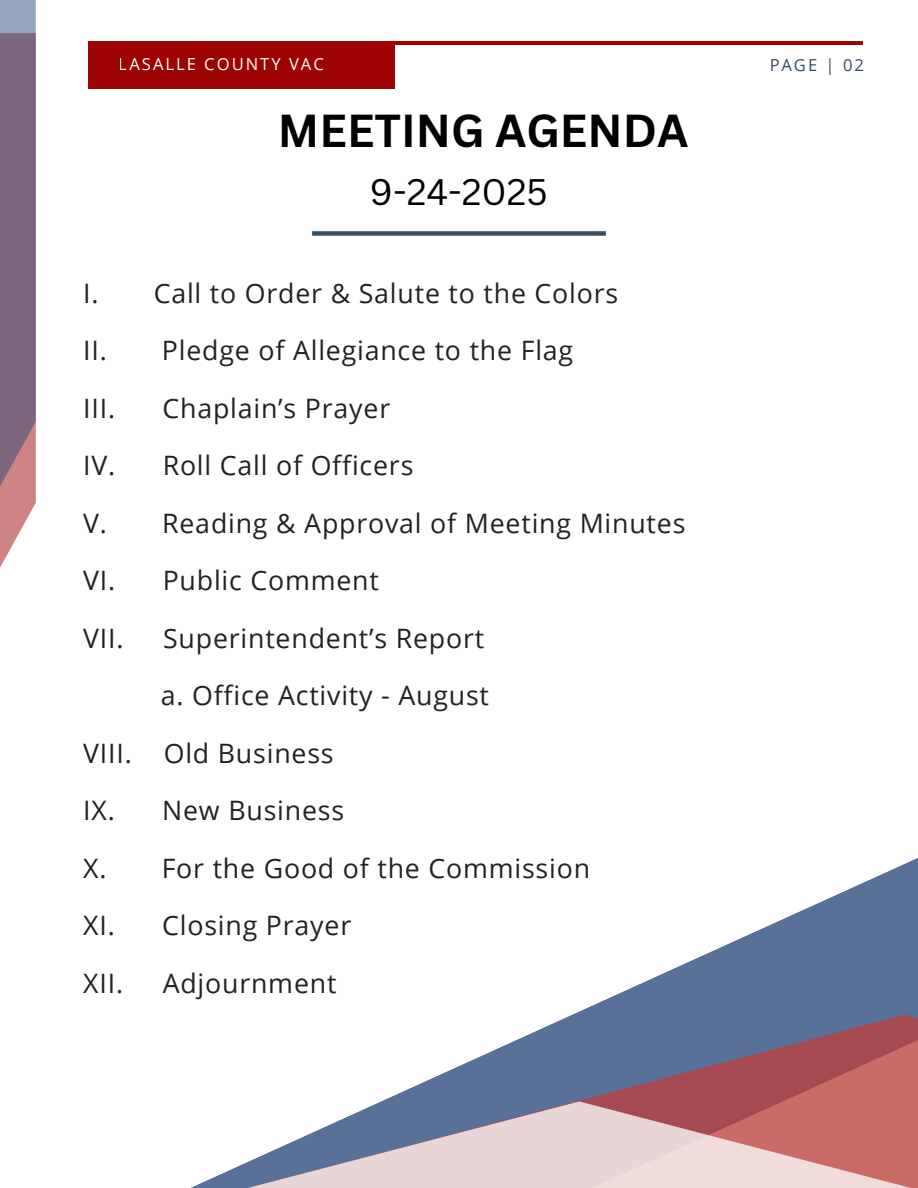
<style>
.page{position:relative;width:918px;height:1188px;background:#fff}
.page>*{position:absolute;margin:0;border:0;box-sizing:border-box;transform-origin:0 0}
.t1{font:700 45px "Canva Sans";color:#000}
.t2{font:36px "Canva Sans";color:#000}
.t3{font:26.7px/57.4px "Open Sans";letter-spacing:.03em;color:#222}
.t4{font:16.65px "Open Sans";letter-spacing:.12em;color:#fff}
.t5{font:16.65px "Open Sans";letter-spacing:.12em;color:#364d62}
</style>
<div class="page">
<hr style="left:88px;top:41px;width:775px;height:3px;background:#9e0303">
<div style="left:88px;top:41px;width:306px;height:47px;background:#9e0303"></div>
<div style="left:312px;top:231px;width:294px;height:5px;background:#364d62"></div>
<svg style="left:572px;top:858px;width:346px;height:157px"></svg>
<svg style="left:382px;top:1015px;width:536px;height:86px"></svg>
<svg style="left:191px;top:1101px;width:727px;height:87px;background:#caaeb5"></svg>
<svg style="left:0;top:0;width:36px;height:568px;background:#92788b"></svg>
<p class="t4" style="left:119px;top:53px;width:207px">LASALLE COUNTY VAC</p>
<p class="t5" style="left:769px;top:54px;width:96px">PAGE | 02</p>
<p class="t1" style="left:278px;top:99px;width:412px">MEETING AGENDA</p>
<p class="t2" style="left:370px;top:167px;width:179px">9-24-2025</p>
<p class="t3" style="left:83px;top:263px;width:536px">I. Call to Order &amp; Salute to the Colors<br>II. Pledge of Allegiance to the Flag<br>III.</p>
<p class="t3" style="left:83px;top:379px;width:604px;text-indent:79px">Chaplain’s Prayer<br>IV. Roll Call of Officers<br>V. Reading &amp; Approval of Meeting Minutes<br>VI. Public Comment<br>VII.</p>
<p class="t3" style="left:163px;top:609px;width:323px">Superintendent’s Report</p>
<p class="t3" style="left:161px;top:666px;width:330px">a. Office Activity - August</p>
<p class="t3" style="left:83px;top:724px;width:252px">VIII. Old Business</p>
<p class="t3" style="left:83px;top:781px;width:262px">IX. New Business</p>
<p class="t3" style="left:83px;top:839px;width:508px">X. For the Good of the Commission</p>
<p class="t3" style="left:83px;top:896px;width:270px">XI. Closing Prayer</p>
<p class="t3" style="left:83px;top:954px;width:41px">XII.</p>
<p class="t3" style="left:163px;top:954px;width:175px">Adjournment</p>
</div>
